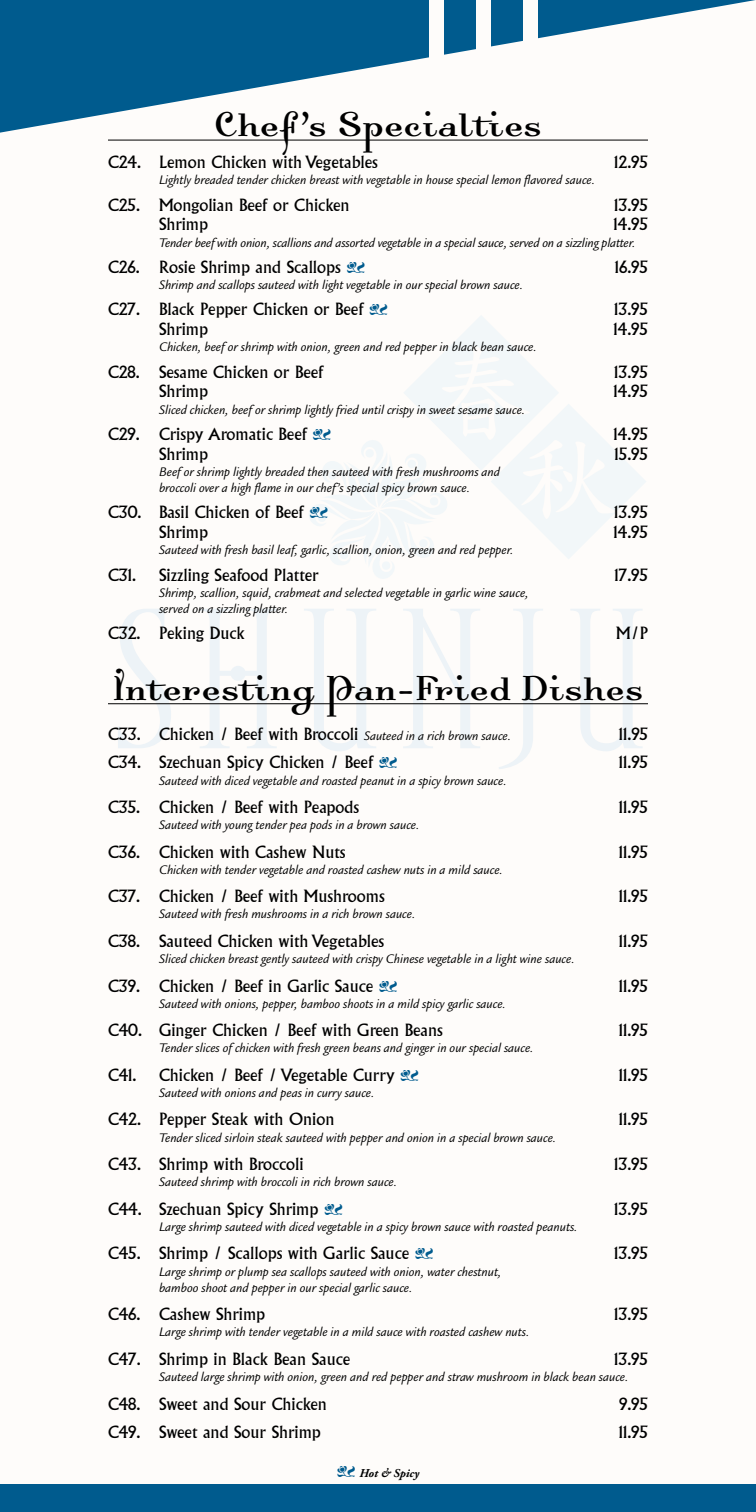
<style>
.page{position:relative;width:756px;height:1512px;background:#fefcfa}
.page>*{position:absolute;margin:0;border:0;box-sizing:border-box;transform-origin:0 0}
.t1{font:45px "Dalliance Roman";color:#000}
.t2{font:16.5px "Albertus";color:#000}
.t3{font:italic 13.5px/16.2px "Legacy San ITC";color:#000}
.t4{font:italic 700 12px "Adobe Garamond Pro";color:#000}
.s1{font-family:"Type Embellishments One Let Plain";color:#005b8e}
.s2{font-family:"Legacy San ITC";font-style:italic;font-size:13.5px}
.s3{font-family:"Type Embellishments One Let Plain";font-weight:400;font-style:normal;font-size:16.5px;color:#005b8e}
</style>
<div class="page">
<div style="left:0;top:1485px;width:756px;height:27px;background:#005b8e"></div>
<svg style="left:118px;top:609px;width:525px;height:160px"></svg>
<svg style="left:309px;top:316px;width:337px;height:263px"></svg>
<hr style="left:108px;top:140px;width:540px;height:1px;background:#000">
<hr style="left:108px;top:703px;width:540px;height:1px;background:#000">
<svg style="left:0;top:0;width:756px;height:133px"></svg>
<div style="left:523px;top:0;width:15px;height:88px;background:#fefcfa"></div>
<div style="left:476px;top:0;width:15px;height:88px;background:#fefcfa"></div>
<div style="left:429px;top:0;width:15px;height:88px;background:#fefcfa"></div>
<h1 class="t1" style="left:214px;top:102px;width:330px">Chef’s Specialties</h1>
<p class="t2" style="left:108px;top:153px;width:271px">C24. Lemon Chicken with Vegetables</p>
<p class="t2" style="left:614px;top:153px;width:35px">12.95</p>
<p class="t3" style="left:159px;top:172px;width:438px">Lightly breaded tender chicken breast with vegetable in house special lemon flavored sauce.</p>
<p class="t2" style="left:108px;top:195px;width:243px">C25. Mongolian Beef or Chicken</p>
<p class="t2" style="left:614px;top:195px;width:35px">13.95</p>
<p class="t2" style="left:159px;top:215px;width:51px">Shrimp</p>
<p class="t2" style="left:614px;top:215px;width:36px">14.95</p>
<p class="t3" style="left:159px;top:235px;width:478px">Tender beef with onion, scallions and assorted vegetable in a special sauce, served on a sizzling platter.</p>
<p class="t2" style="left:108px;top:257px;width:259px">C26.Rosie Shrimp and Scallops <span class="s1">Y</span></p>
<p class="t2" style="left:615px;top:257px;width:35px">16.95</p>
<p class="t3" style="left:159px;top:277px;width:366px">Shrimp and scallops sauteed with light vegetable in our special brown sauce.</p>
<p class="t2" style="left:108px;top:300px;width:282px">C27. Black Pepper Chicken or Beef <span class="s1">Y</span></p>
<p class="t2" style="left:614px;top:300px;width:35px">13.95</p>
<p class="t2" style="left:159px;top:320px;width:51px">Shrimp</p>
<p class="t2" style="left:614px;top:320px;width:36px">14.95</p>
<p class="t3" style="left:159px;top:339px;width:379px">Chicken, beef or shrimp with onion, green and red pepper in black bean sauce.</p>
<p class="t2" style="left:108px;top:362px;width:217px">C28. Sesame Chicken or Beef</p>
<p class="t2" style="left:614px;top:362px;width:35px">13.95</p>
<p class="t2" style="left:159px;top:382px;width:51px">Shrimp</p>
<p class="t2" style="left:614px;top:382px;width:36px">14.95</p>
<p class="t3" style="left:159px;top:402px;width:368px">Sliced chicken, beef or shrimp lightly fried until crispy in sweet sesame sauce.</p>
<p class="t2" style="left:108px;top:424px;width:225px">C29. Crispy Aromatic Beef <span class="s1">Y</span></p>
<p class="t2" style="left:614px;top:424px;width:36px">14.95</p>
<p class="t2" style="left:159px;top:444px;width:51px">Shrimp</p>
<p class="t2" style="left:615px;top:444px;width:35px">15.95</p>
<p class="t3" style="left:159px;top:464px;width:343px">Beef or shrimp lightly breaded then sauteed with fresh mushrooms and broccoli over a high flame in our chef’s special spicy brown sauce.</p>
<p class="t2" style="left:108px;top:503px;width:222px">C30. Basil Chicken of Beef <span class="s1">Y</span></p>
<p class="t2" style="left:614px;top:503px;width:35px">13.95</p>
<p class="t2" style="left:159px;top:523px;width:51px">Shrimp</p>
<p class="t2" style="left:614px;top:523px;width:36px">14.95</p>
<p class="t3" style="left:159px;top:542px;width:356px">Sauteed with fresh basil leaf, garlic, scallion, onion, green and red pepper.</p>
<p class="t2" style="left:108px;top:565px;width:30px">C31.</p>
<p class="t2" style="left:159px;top:565px;width:162px">Sizzling Seafood Platter</p>
<p class="t2" style="left:615px;top:565px;width:35px">17.95</p>
<p class="t3" style="left:159px;top:585px;width:371px">Shrimp, scallion, squid, crabmeat and selected vegetable in garlic wine sauce, served on a sizzling platter.</p>
<p class="t2" style="left:108px;top:624px;width:138px">C32. Peking Duck</p>
<p class="t2" style="left:616px;top:624px;width:33px">M/P</p>
<h1 class="t1" style="left:113px;top:666px;width:532px">Interesting Pan-Fried Dishes</h1>
<p class="t2" style="left:108px;top:724px;width:405px">C33. Chicken / Beef with Broccoli <span class="s2">Sauteed in a rich brown sauce.</span></p>
<p class="t2" style="left:619px;top:724px;width:31px">11.95</p>
<p class="t2" style="left:108px;top:753px;width:291px">C34. Szechuan Spicy Chicken / Beef <span class="s1">Y</span></p>
<p class="t2" style="left:619px;top:753px;width:31px">11.95</p>
<p class="t3" style="left:159px;top:772px;width:349px">Sauteed with diced vegetable and roasted peanut in a spicy brown sauce.</p>
<p class="t2" style="left:108px;top:797px;width:253px">C35. Chicken / Beef with Peapods</p>
<p class="t2" style="left:619px;top:797px;width:31px">11.95</p>
<p class="t3" style="left:159px;top:817px;width:262px">Sauteed with young tender pea pods in a brown sauce.</p>
<p class="t2" style="left:108px;top:842px;width:239px">C36. Chicken with Cashew Nuts</p>
<p class="t2" style="left:619px;top:842px;width:31px">11.95</p>
<p class="t3" style="left:159px;top:862px;width:346px">Chicken with tender vegetable and roasted cashew nuts in a mild sauce.</p>
<p class="t2" style="left:108px;top:887px;width:278px">C37. Chicken / Beef with Mushrooms</p>
<p class="t2" style="left:619px;top:887px;width:31px">11.95</p>
<p class="t3" style="left:159px;top:906px;width:258px">Sauteed with fresh mushrooms in a rich brown sauce.</p>
<p class="t2" style="left:108px;top:931px;width:278px">C38. Sauteed Chicken with Vegetables</p>
<p class="t2" style="left:619px;top:931px;width:31px">11.95</p>
<p class="t3" style="left:159px;top:951px;width:417px">Sliced chicken breast gently sauteed with crispy Chinese vegetable in a light wine sauce.</p>
<p class="t2" style="left:108px;top:976px;width:291px">C39. Chicken / Beef in Garlic Sauce <span class="s1">Y</span></p>
<p class="t2" style="left:619px;top:976px;width:31px">11.95</p>
<p class="t3" style="left:159px;top:996px;width:349px">Sauteed with onions, pepper, bamboo shoots in a mild spicy garlic sauce.</p>
<p class="t2" style="left:108px;top:1021px;width:336px">C40. Ginger Chicken / Beef with Green Beans</p>
<p class="t2" style="left:619px;top:1021px;width:31px">11.95</p>
<p class="t3" style="left:159px;top:1040px;width:376px">Tender slices of chicken with fresh green beans and ginger in our special sauce.</p>
<p class="t2" style="left:108px;top:1065px;width:30px">C41.</p>
<p class="t2" style="left:159px;top:1065px;width:262px">Chicken / Beef / Vegetable Curry <span class="s1">Y</span></p>
<p class="t2" style="left:619px;top:1065px;width:31px">11.95</p>
<p class="t3" style="left:159px;top:1085px;width:217px">Sauteed with onions and peas in curry sauce.</p>
<p class="t2" style="left:108px;top:1110px;width:228px">C42. Pepper Steak with Onion</p>
<p class="t2" style="left:619px;top:1110px;width:31px">11.95</p>
<p class="t3" style="left:159px;top:1130px;width:399px">Tender sliced sirloin steak sauteed with pepper and onion in a special brown sauce.</p>
<p class="t2" style="left:108px;top:1155px;width:197px">C43. Shrimp with Broccoli</p>
<p class="t2" style="left:614px;top:1155px;width:35px">13.95</p>
<p class="t3" style="left:159px;top:1174px;width:240px">Sauteed shrimp with broccoli in rich brown sauce.</p>
<p class="t2" style="left:108px;top:1199px;width:236px">C44. Szechuan Spicy Shrimp <span class="s1">Y</span></p>
<p class="t2" style="left:614px;top:1199px;width:35px">13.95</p>
<p class="t3" style="left:159px;top:1219px;width:420px">Large shrimp sauteed with diced vegetable in a spicy brown sauce with roasted peanuts.</p>
<p class="t2" style="left:108px;top:1244px;width:327px">C45. Shrimp / Scallops with Garlic Sauce <span class="s1">Y</span></p>
<p class="t2" style="left:614px;top:1244px;width:35px">13.95</p>
<p class="t3" style="left:159px;top:1264px;width:344px">Large shrimp or plump sea scallops sauteed with onion, water chestnut, bamboo shoot and pepper in our special garlic sauce.</p>
<p class="t2" style="left:108px;top:1305px;width:159px">C46. Cashew Shrimp</p>
<p class="t2" style="left:614px;top:1305px;width:35px">13.95</p>
<p class="t3" style="left:159px;top:1324px;width:372px">Large shrimp with tender vegetable in a mild sauce with roasted cashew nuts.</p>
<p class="t2" style="left:108px;top:1349px;width:244px">C47. Shrimp in Black Bean Sauce</p>
<p class="t2" style="left:614px;top:1349px;width:35px">13.95</p>
<p class="t3" style="left:159px;top:1369px;width:471px">Sauteed large shrimp with onion, green and red pepper and straw mushroom in black bean sauce.</p>
<p class="t2" style="left:108px;top:1394px;width:221px">C48. Sweet and Sour Chicken</p>
<p class="t2" style="left:619px;top:1394px;width:30px">9.95</p>
<p class="t2" style="left:108px;top:1422px;width:214px">C49. Sweet and Sour Shrimp</p>
<p class="t2" style="left:619px;top:1422px;width:31px">11.95</p>
<p class="t4" style="left:337px;top:1466px;width:84px"><span class="s3">Y</span> Hot &amp; Spicy</p>
</div>
